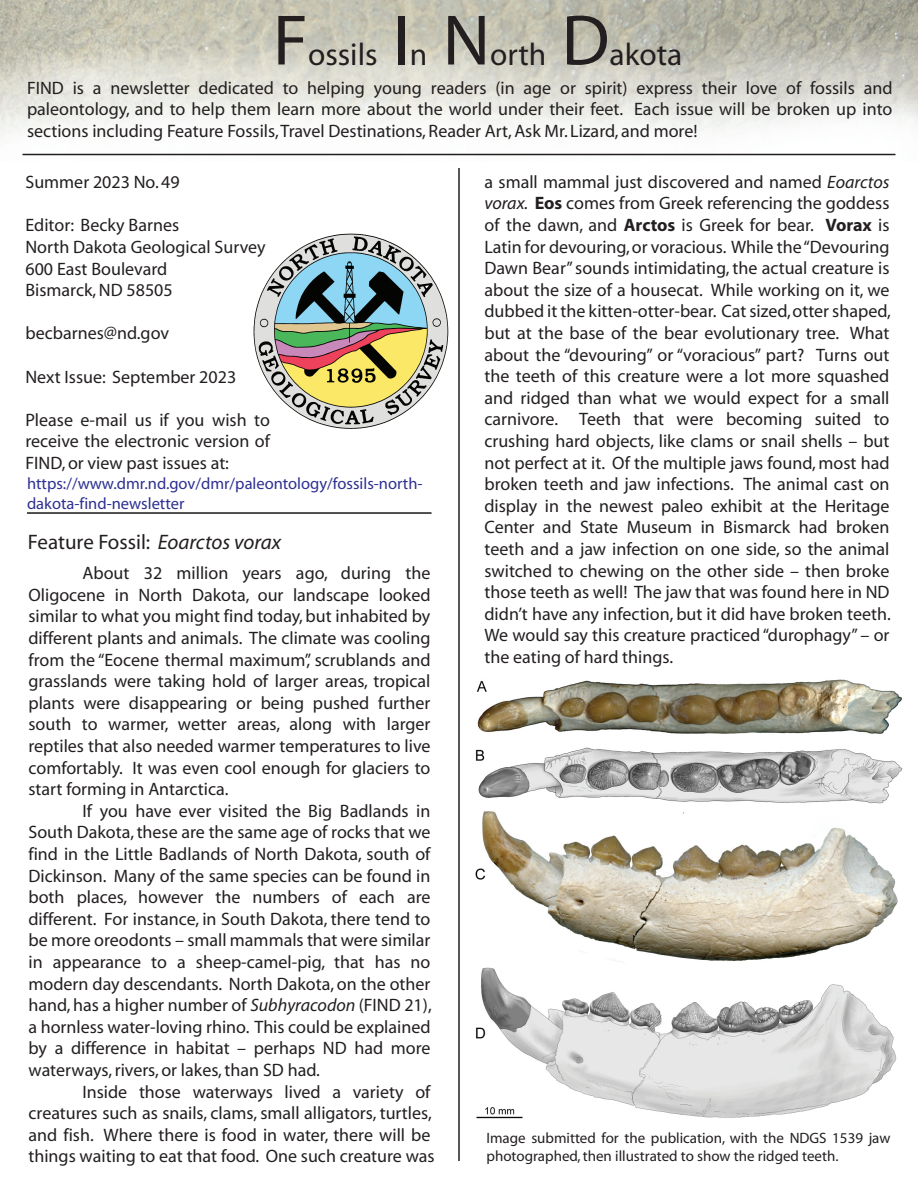
<style>
.page{position:relative;width:918px;height:1188px;background:#fff}
.page>*{position:absolute;margin:0;border:0;box-sizing:border-box;transform-origin:0 0}
.t1{font:72px "Myriad";color:#231f20}
.t2{font:31.5px "Myriad";color:#231f20}
.t3{font:21px "Myriad";color:#231f20}
.t4{font:18px/21.6px "Myriad";color:#231f20;text-align:justify}
.t5{font:16.5px/19.8px "Myriad";color:#2e3092}
.t6{font:15px/18px "Myriad";color:#231f20}
.s1{font-style:italic}
.s2{font-weight:700}
</style>
<div class="page">
<img style="left:0;top:0;width:918px;height:156px">
<img style="left:253px;top:233px;width:196px;height:196px">
<hr style="left:22px;top:154px;width:874px;height:1px;background:#231f20">
<hr style="left:27px;top:512px;width:405px;height:2px;background:#231f20">
<hr style="left:458px;top:168px;width:2px;height:993px;background:#231f20">
<img style="left:475px;top:679px;width:428px;height:440px">
<h1 class="t1" style="left:562px;top:5px;width:49px">D</h1>
<h1 class="t1" style="left:273px;top:5px;width:37px">F</h1>
<h1 class="t1" style="left:393px;top:5px;width:19px">I</h1>
<h1 class="t1" style="left:443px;top:5px;width:49px">N</h1>
<h2 class="t2" style="left:610px;top:38px;width:74px">akota</h2>
<p class="t4" style="left:27px;top:78px;width:867px">FIND is a newsletter dedicated to helping young readers (in age or spirit) express their love of fossils and paleontology, and to help them learn more about the world under their feet. Each issue will be broken up into sections including Feature Fossils, Travel Destinations, Reader Art, Ask Mr. Lizard, and more!</p>
<p class="t4" style="left:26px;top:172px;width:156px">Summer 2023 No. 49</p>
<p class="t4" style="left:26px;top:215px;width:242px;text-align:left">Editor: Becky Barnes<br>North Dakota Geological Survey<br>600 East Boulevard<br>Bismarck, ND 58505</p>
<p class="t4" style="left:26px;top:323px;width:145px">becbarnes@nd.gov</p>
<p class="t4" style="left:26px;top:367px;width:212px">Next Issue: September 2023</p>
<p class="t4" style="left:26px;top:410px;width:246px">Please e-mail us if you wish to receive the electronic version of FIND, or view past issues at:</p>
<p class="t5" style="left:27px;top:474px;width:397px">https://www.dmr.nd.gov/dmr/paleontology/fossils-north&shy;dakota-find-newsletter</p>
<p class="t3" style="left:28px;top:531px;width:254px">Feature Fossil: <span class="s1">Eoarctos vorax</span></p>
<p class="t4" style="left:28px;top:563px;width:404px;text-indent:54px">About 32 million years ago, during the Oligocene in North Dakota, our landscape looked similar to what you might find today, but inhabited by different plants and animals. The climate was cooling from the “Eocene thermal maximum”, scrublands and grasslands were taking hold of larger areas, tropical plants were disappearing or being pushed further south to warmer, wetter areas, along with larger reptiles that also needed warmer temperatures to live comfortably. It was even cool enough for glaciers to start forming in Antarctica.</p>
<p class="t4" style="left:28px;top:801px;width:405px;text-indent:54px">If you have ever visited the Big Badlands in South Dakota, these are the same age of rocks that we find in the Little Badlands of North Dakota, south of Dickinson. Many of the same species can be found in both places, however the numbers of each are different. For instance, in South Dakota, there tend to be more oreodonts – small mammals that were similar in appearance to a sheep-camel-pig, that has no modern day descendants. North Dakota, on the other hand, has a higher number of <span class="s1">Subhyracodon</span> (FIND 21), a hornless water-loving rhino. This could be explained by a difference in habitat – perhaps ND had more waterways, rivers, or lakes, than SD had.</p>
<p class="t4" style="left:28px;top:1082px;width:408px;text-align:left;text-indent:54px">Inside those waterways lived a variety of creatures such as snails, clams, small alligators, turtles, and fish. Where there is food in water, there will be things waiting to eat that food. One such creature was</p>
<h2 class="t2" style="left:308px;top:38px;width:71px">ossils</h2>
<h2 class="t2" style="left:490px;top:38px;width:58px">orth</h2>
<h2 class="t2" style="left:410px;top:38px;width:19px">n</h2>
<p class="t4" style="left:484px;top:172px;width:408px">a small mammal just discovered and named <span class="s1">Eoarctos vorax.</span> <span class="s2">Eos</span> comes from Greek referencing the goddess of the dawn, and <span class="s2">Arctos</span> is Greek for bear. <span class="s2">Vorax</span> is Latin for devouring, or voracious. While the “Devouring Dawn Bear” sounds intimidating, the actual creature is about the size of a housecat. While working on it, we dubbed it the kitten-otter-bear. Cat sized, otter shaped, but at the base of the bear evolutionary tree. What about the “devouring” or “voracious” part? Turns out the teeth of this creature were a lot more squashed and ridged than what we would expect for a small carnivore. Teeth that were becoming suited to crushing hard objects, like clams or snail shells – but not perfect at it. Of the multiple jaws found, most had broken teeth and jaw infections. The animal cast on display in the newest paleo exhibit at the Heritage Center and State Museum in Bismarck had broken teeth and a jaw infection on one side, so the animal switched to chewing on the other side – then broke those teeth as well! The jaw that was found here in ND didn’t have any infection, but it did have broken teeth.<br>We would say this creature practiced “durophagy” – or the eating of hard things.</p>
<p class="t6" style="left:486px;top:1130px;width:405px">Image submitted for the publication, with the NDGS 1539 jaw photographed, then illustrated to show the ridged teeth.</p>
</div>
